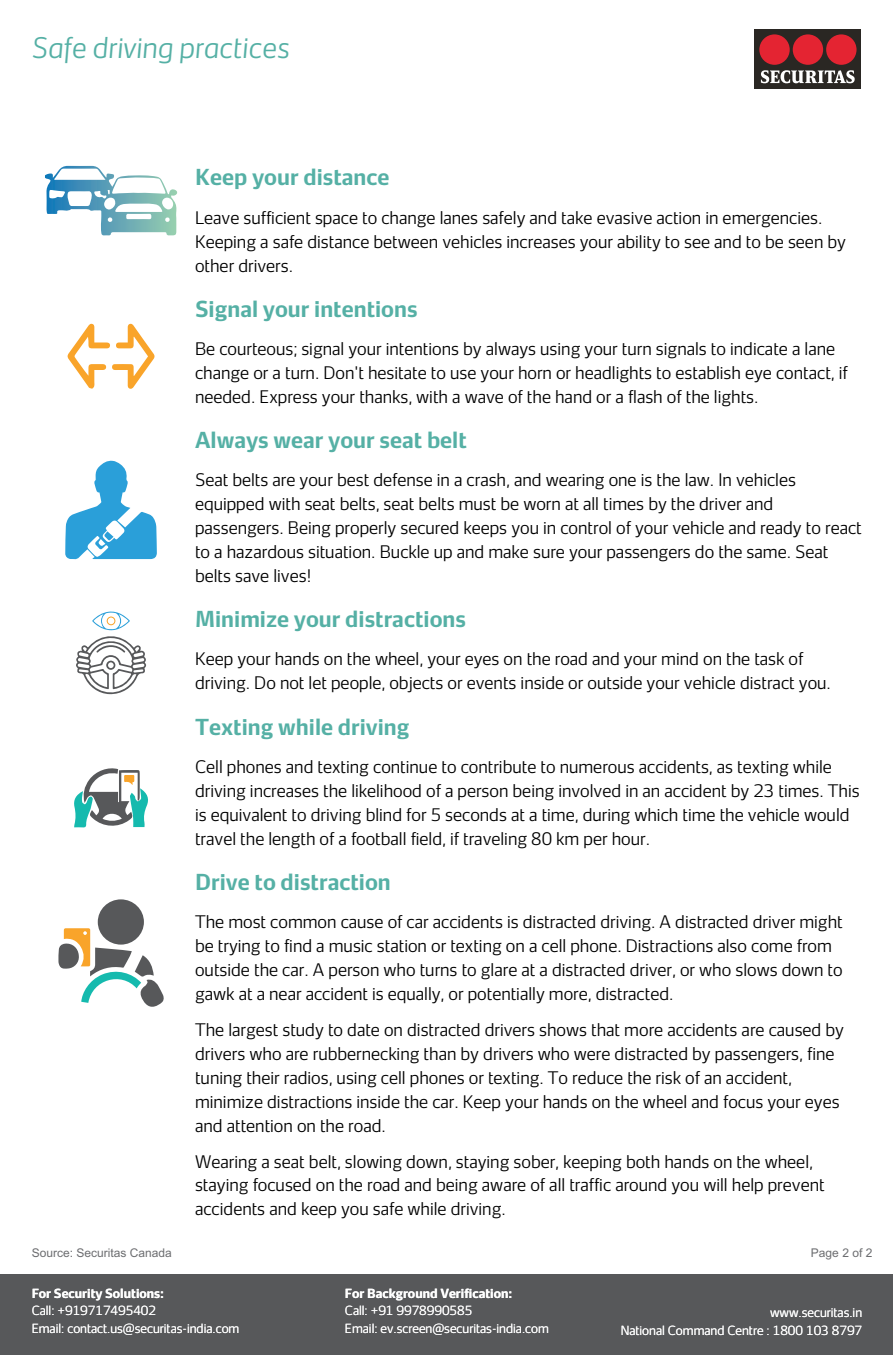
<style>
.page{position:relative;width:893px;height:1355px;background:#fff}
.page>*{position:absolute;margin:0;border:0;box-sizing:border-box;transform-origin:0 0}
.t1{font:italic 300 27px "Securitas Sans TT";color:#55b0a5}
.t2{font:300 21px "Securitas Sans TT";color:#55b0a5}
.t3{font:300 16.5px/24px "Securitas Sans TT";color:#000}
.t4{font:300 12px/17.4px "Securitas Sans TT";color:#fff}
.t5{font:300 12px "Securitas Sans TT";color:#fff}
.t6{font:12px "Arial";color:#6c6d70}
</style>
<div class="page">
<div style="left:755px;top:30px;width:106px;height:59px;background:#2a2723"></div>
<div style="left:759px;top:34px;width:31px;height:31px;background:#e42432;border-radius:50%"></div>
<div style="left:826px;top:34px;width:30px;height:31px;background:#e42432;border-radius:50%"></div>
<div style="left:793px;top:34px;width:30px;height:31px;background:#e42432;border-radius:50%"></div>
<svg style="left:761px;top:70px;width:94px;height:13px"></svg>
<div style="left:0;top:1274px;width:893px;height:80px;background:#57585a"></div>
<svg style="left:45px;top:166px;width:132px;height:69px"></svg>
<svg style="left:67px;top:323px;width:88px;height:66px"></svg>
<svg style="left:65px;top:460px;width:92px;height:99px"></svg>
<svg style="left:76px;top:611px;width:70px;height:84px"></svg>
<svg style="left:74px;top:768px;width:74px;height:60px"></svg>
<div style="left:98px;top:899px;width:46px;height:45px;background:#57585a;border-radius:50%"></div>
<svg style="left:58px;top:928px;width:106px;height:79px"></svg>
<h1 class="t1" style="left:32px;top:36px;width:260px">Safe driving practices</h1>
<p class="t2" style="left:195px;top:168px;width:196px">Keep your distance</p>
<p class="t3" style="left:195px;top:206px;width:652px">Leave sufficient space to change lanes safely and take evasive action in emergencies.<br>Keeping a safe distance between vehicles increases your ability to see and to be seen by other drivers.</p>
<p class="t2" style="left:195px;top:300px;width:224px">Signal your intentions</p>
<p class="t3" style="left:195px;top:338px;width:654px">Be courteous; signal your intentions by always using your turn signals to indicate a lane change or a turn. Don't hesitate to use your horn or headlights to establish eye contact, if needed. Express your thanks, with a wave of the hand or a flash of the lights.</p>
<p class="t2" style="left:195px;top:431px;width:273px">Always wear your seat belt</p>
<p class="t3" style="left:195px;top:469px;width:668px">Seat belts are your best defense in a crash, and wearing one is the law. In vehicles equipped with seat belts, seat belts must be worn at all times by the driver and passengers. Being properly secured keeps you in control of your vehicle and ready to react to a hazardous situation. Buckle up and make sure your passengers do the same. Seat belts save lives!</p>
<p class="t2" style="left:195px;top:610px;width:272px">Minimize your distractions</p>
<p class="t3" style="left:195px;top:648px;width:637px">Keep your hands on the wheel, your eyes on the road and your mind on the task of driving. Do not let people, objects or events inside or outside your vehicle distract you.</p>
<p class="t2" style="left:195px;top:717px;width:216px">Texting while driving</p>
<p class="t3" style="left:195px;top:755px;width:666px">Cell phones and texting continue to contribute to numerous accidents, as texting while driving increases the likelihood of a person being involved in an accident by 23 times. This is equivalent to driving blind for 5 seconds at a time, during which time the vehicle would travel the length of a football field, if traveling 80 km per hour.</p>
<p class="t2" style="left:195px;top:872px;width:197px">Drive to distraction</p>
<p class="t3" style="left:195px;top:910px;width:649px">The most common cause of car accidents is distracted driving. A distracted driver might be trying to find a music station or texting on a cell phone. Distractions also come from outside the car. A person who turns to glare at a distracted driver, or who slows down to gawk at a near accident is equally, or potentially more, distracted.</p>
<p class="t3" style="left:195px;top:1018px;width:650px">The largest study to date on distracted drivers shows that more accidents are caused by drivers who are rubbernecking than by drivers who were distracted by passengers, fine tuning their radios, using cell phones or texting. To reduce the risk of an accident, minimize distractions inside the car. Keep your hands on the wheel and focus your eyes and attention on the road.</p>
<p class="t3" style="left:195px;top:1150px;width:631px">Wearing a seat belt, slowing down, staying sober, keeping both hands on the wheel, staying focused on the road and being aware of all traffic around you will help prevent accidents and keep you safe while driving.</p>
<p class="t6" style="left:32px;top:1247px;width:142px">Source: Securitas Canada</p>
<p class="t6" style="left:811px;top:1247px;width:63px">Page 2 of 2</p>
<p class="t5" style="left:32px;top:1287px;width:134px">For Security Solutions:</p>
<p class="t4" style="left:32px;top:1302px;width:209px">Call: +919717495402<br>Email: contact.us@securitas-india.com</p>
<p class="t5" style="left:345px;top:1287px;width:169px">For Background Verification:</p>
<p class="t4" style="left:345px;top:1302px;width:205px">Call: +91 9978990585<br>Email: ev.screen@securitas-india.com</p>
<p class="t4" style="left:621px;top:1304px;width:243px;text-align:right">www.securitas.in<br>National Command Centre : 1800 103 8797</p>
</div>
